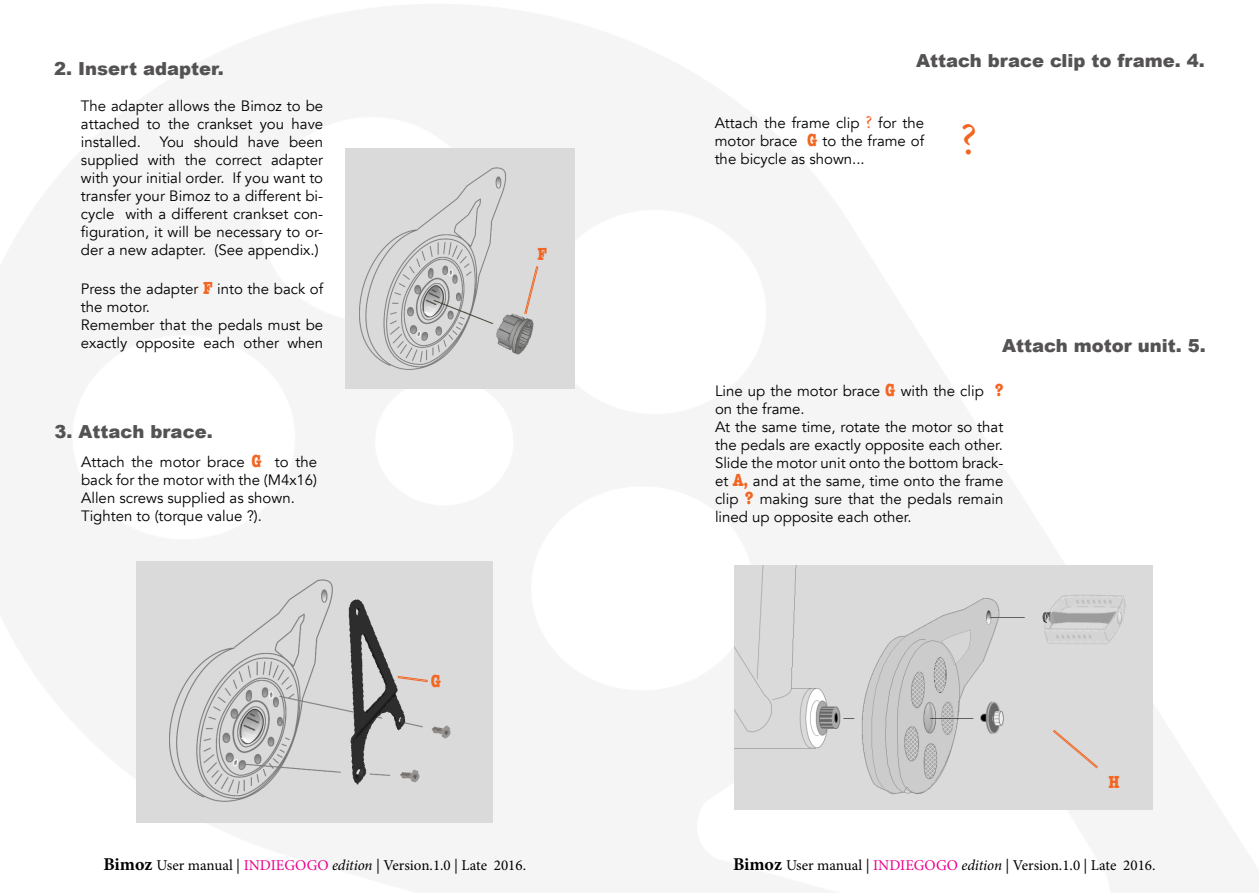
<style>
.page{position:relative;width:1259px;height:893px;background:#fff}
.page>*{position:absolute;margin:0;border:0;box-sizing:border-box;transform-origin:0 0}
.t1{font:45px "Minion Pro";color:#f26522}
.t2{font:900 18px "Arial";color:#545253}
.t3{font:700 condensed 18px "American Typewriter";color:#f26522}
.t4{font:15px/18px "Avenir";color:#000;text-align:justify}
.t5{font:15px "Minion Pro";color:#000}
.s1{font-family:"American Typewriter";font-weight:700;font-stretch:condensed;font-size:18px;color:#f26522}
.s2{font-family:"Minion Pro";font-size:18px;color:#f26522}
.s3{font-weight:700;font-size:18px}
.s4{color:#ec008c}
.s5{font-style:italic}
</style>
<div class="page">
<img style="left:137px;top:562px;width:355px;height:261px">
<img style="left:345px;top:149px;width:230px;height:239px">
<svg style="left:524px;top:266px;width:14px;height:48px"></svg>
<svg style="left:397px;top:676px;width:31px;height:6px"></svg>
<img style="left:734px;top:565px;width:419px;height:245px">
<svg style="left:1052px;top:730px;width:46px;height:38px"></svg>
<p class="t2" style="left:54px;top:56px;width:171px">2. Insert adapter.</p>
<p class="t4" style="left:81px;top:97px;width:244px">The adapter allows the Bimoz to be attached to the crankset you have installed.</p>
<p class="t4" style="left:81px;top:133px;width:244px;text-indent:79px">You should have been supplied with the correct adapter with your initial order. If you want to transfer your Bimoz to a different bi&shy;cycle with a different crankset con&shy;figuration, it will be necessary to or&shy;der a new adapter. (See appendix.)</p>
<p class="t4" style="left:81px;top:280px;width:244px;text-align:left">Press the adapter <span class="s1">F</span> into the back of the motor.<br>Remember that the pedals must be exactly opposite each other when</p>
<p class="t2" style="left:55px;top:419px;width:160px">3. Attach brace.</p>
<p class="t4" style="left:81px;top:453px;width:237px;text-align:left">Attach the motor brace <span class="s1">G</span> to the back for the motor with the (M4x16)<br>Allen screws supplied as shown.<br>Tighten to (torque value ?).</p>
<p class="t3" style="left:537px;top:240px;width:11px">F</p>
<p class="t3" style="left:431px;top:667px;width:11px">G</p>
<p class="t2" style="left:916px;top:47px;width:290px">Attach brace clip to frame. 4.</p>
<p class="t4" style="left:714px;top:114px;width:211px">Attach the frame clip <span class="s2">?</span> for the motor brace <span class="s1">G</span> to the frame of the bicycle as shown...</p>
<h1 class="t1" style="left:960px;top:109px;width:19px">?</h1>
<p class="t2" style="left:1002px;top:332px;width:205px">Attach motor unit. 5.</p>
<p class="t4" style="left:715px;top:382px;width:290px;text-align:left">Line up the motor brace <span class="s1">G</span> with the clip <span class="s1">? </span>on the frame.<br>At the same time, rotate the motor so that the pedals are exactly opposite each other.<br>Slide the motor unit onto the bottom brack&shy;et <span class="s1">A,</span> and at the same, time onto the frame clip <span class="s1">?</span> making sure that the pedals remain lined up opposite each other.</p>
<p class="t3" style="left:1108px;top:768px;width:13px">H</p>
<p class="t5" style="left:103px;top:856px;width:424px"><span class="s3">Bimoz</span> User manual | <span class="s4">INDIEGOGO</span> <span class="s5">edition</span> | Version.1.0 | Late 2016.</p>
<p class="t5" style="left:733px;top:855px;width:424px"><span class="s3">Bimoz</span> User manual | <span class="s4">INDIEGOGO</span> <span class="s5">edition</span> | Version.1.0 | Late 2016.</p>
</div>
